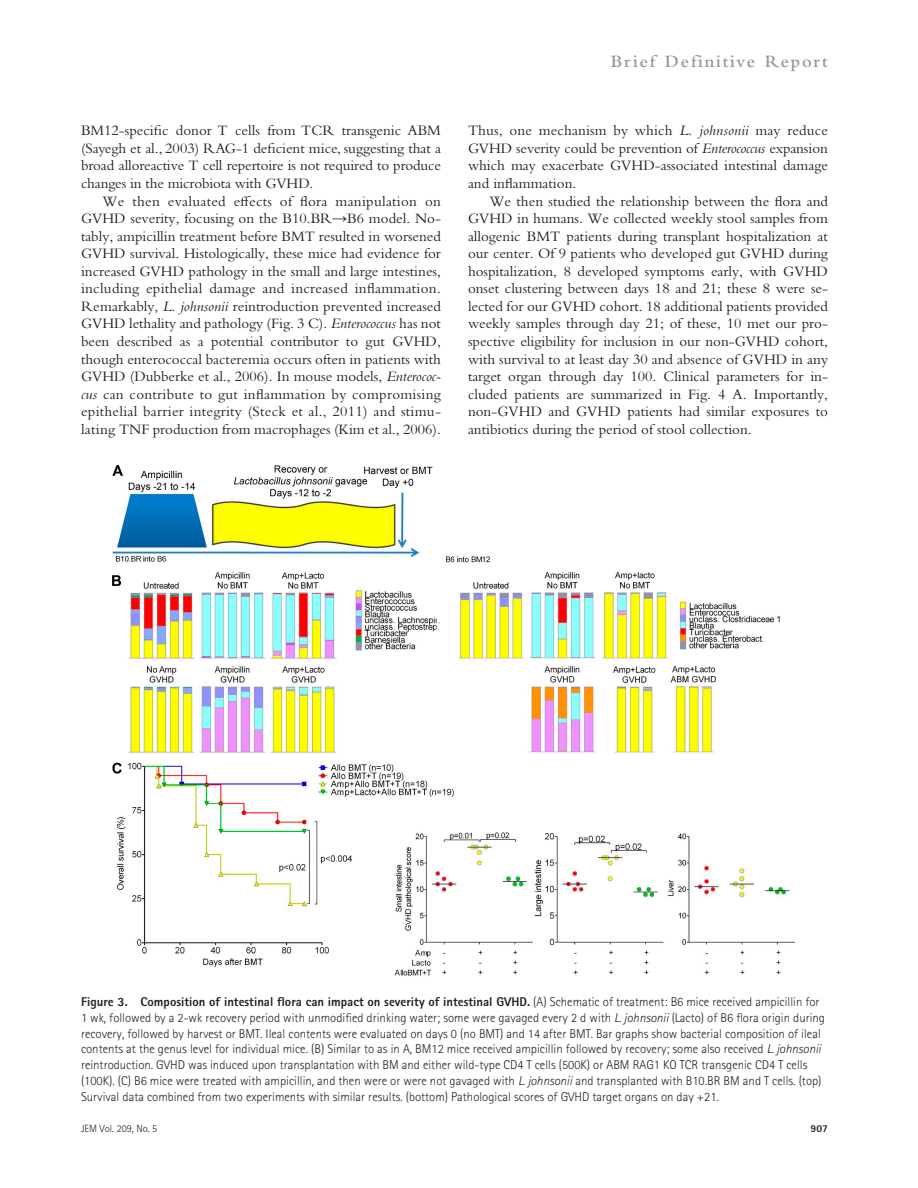
<style>
.page{position:relative;width:918px;height:1188px;background:#fff}
.page>*{position:absolute;margin:0;border:0;box-sizing:border-box;transform-origin:0 0}
.t1{font:600 18px "Bembo Std";letter-spacing:.1em;color:#949698}
.t2{font:15px/17.5px "Bembo Std";color:#231f20;text-align:justify}
.t3{font:300 12.75px/15.8px "Rotis Sans Serif Std";color:#231f20}
.t4{font:300 10.5px "Rotis Sans Serif Std";color:#231f20}
.t5{font:800 10.5px "Rotis Sans Serif Std";color:#231f20}
.s1{font-family:"Times New Roman"}
.s2{font-style:italic}
.s3{font-weight:800}
</style>
<div class="page">
<img style="left:113px;top:466px;width:682px;height:510px">
<p class="t2" style="left:81px;top:122px;width:362px">BM12-specific donor T cells from TCR transgenic ABM (Sayegh et al., 2003) RAG-1 deficient mice, suggesting that a broad alloreactive T cell repertoire is not required to produce changes in the microbiota with GVHD.</p>
<p class="t2" style="left:81px;top:192px;width:362px;text-indent:22px">We then evaluated effects of flora manipulation on GVHD severity, focusing on the B10.BR<span class="s1">→</span>B6 model. No&shy;tably, ampicillin treatment before BMT resulted in worsened GVHD survival. Histologically, these mice had evidence for increased GVHD pathology in the small and large intestines, including epithelial damage and increased inflammation.<br>Remarkably, <span class="s2">L. johnsonii</span> reintroduction prevented increased GVHD lethality and pathology (Fig. 3 C). <span class="s2">Enterococcus</span> has not been described as a potential contributor to gut GVHD, though enterococcal bacteremia occurs often in patients with GVHD (Dubberke et al., 2006). In mouse models, <span class="s2">Enterococ&shy;cus</span> can contribute to gut inflammation by compromising epithelial barrier integrity (Steck et al., 2011) and stimu&shy;lating TNF production from macrophages (Kim et al., 2006).</p>
<p class="t1" style="left:611px;top:51px;width:219px">Brief Definitive Report</p>
<p class="t2" style="left:468px;top:122px;width:362px">Thus, one mechanism by which <span class="s2">L. johnsonii</span> may reduce GVHD severity could be prevention of <span class="s2">Enterococcus</span> expansion which may exacerbate GVHD-associated intestinal damage and inflammation.</p>
<p class="t2" style="left:468px;top:192px;width:362px;text-indent:22px">We then studied the relationship between the flora and GVHD in humans. We collected weekly stool samples from allogenic BMT patients during transplant hospitalization at our center. Of 9 patients who developed gut GVHD during hospitalization, 8 developed symptoms early, with GVHD onset clustering between days 18 and 21; these 8 were se&shy;lected for our GVHD cohort. 18 additional patients provided weekly samples through day 21; of these, 10 met our pro&shy;spective eligibility for inclusion in our non-GVHD cohort, with survival to at least day 30 and absence of GVHD in any target organ through day 100. Clinical parameters for in&shy;cluded patients are summarized in Fig. 4 A. Importantly, non-GVHD and GVHD patients had similar exposures to antibiotics during the period of stool collection.</p>
<p class="t3" style="left:81px;top:994px;width:746px"><span class="s3">Figure 3. Composition of intestinal flora can impact on severity of intestinal GVHD.</span> (A) Schematic of treatment: B6 mice received ampicillin for 1 wk, followed by a 2-wk recovery period with unmodified drinking water; some were gavaged every 2 d with <span class="s2">L. johnsonii</span> (Lacto) of B6 flora origin during recovery, followed by harvest or BMT. Ileal contents were evaluated on days 0 (no BMT) and 14 after BMT. Bar graphs show bacterial composition of ileal contents at the genus level for individual mice. (B) Similar to as in A, BM12 mice received ampicillin followed by recovery; some also received <span class="s2">L. johnsonii </span>reintroduction. GVHD was induced upon transplantation with BM and either wild-type CD4 T cells (500K) or ABM RAG1 KO TCR transgenic CD4 T cells (100K). (C) B6 mice were treated with ampicillin, and then were or were not gavaged with <span class="s2">L. johnsonii</span> and transplanted with B10.BR BM and T cells. (top)<br>Survival data combined from two experiments with similar results. (bottom) Pathological scores of GVHD target organs on day +21.</p>
<p class="t4" style="left:81px;top:1123px;width:78px">JEM Vol. 209, No. 5</p>
<p class="t5" style="left:810px;top:1122px;width:19px">907</p>
</div>
